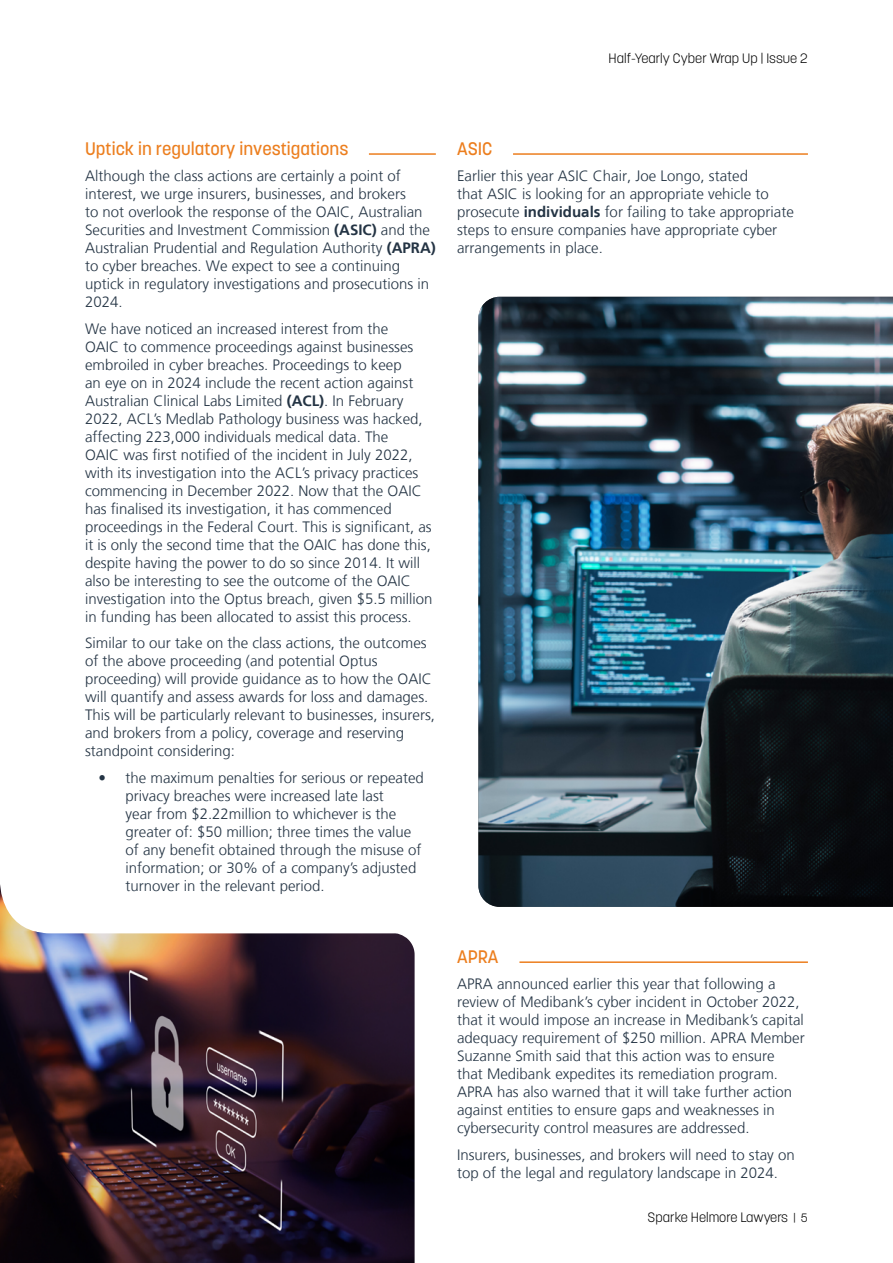
<style>
.page{position:relative;width:893px;height:1263px;background:#fff}
.page>*{position:absolute;margin:0;border:0;box-sizing:border-box;transform-origin:0 0}
.t1{font:500 18px "Korolev";color:#ec7e1e}
.t2{font:300 15px/18px "Frutiger LT";color:#243444}
.t3{font:300 13.5px "Korolev";color:#000}
.s1{font-weight:700}
.s2{font-size:12px}
</style>
<div class="page">
<img style="left:478px;top:297px;width:415px;height:610px">
<img style="left:0;top:884px;width:33px;height:47px">
<img style="left:0;top:931px;width:415px;height:332px">
<hr style="left:369px;top:153px;width:67px;height:2px;background:#ec7e1e">
<hr style="left:513px;top:153px;width:295px;height:2px;background:#ec7e1e">
<hr style="left:519px;top:961px;width:289px;height:2px;background:#ec7e1e">
<p class="t3" style="left:609px;top:50px;width:201px">Half-Yearly Cyber Wrap Up | Issue 2</p>
<p class="t1" style="left:85px;top:137px;width:265px">Uptick in regulatory investigations</p>
<p class="t2" style="left:85px;top:167px;width:352px">Although the class actions are certainly a point of interest, we urge insurers, businesses, and brokers<br>to not overlook the response of the OAIC, Australian Securities and Investment Commission <span class="s1">(ASIC)</span> and the Australian Prudential and Regulation Authority <span class="s1">(APRA) </span>to cyber breaches. We expect to see a continuing uptick in regulatory investigations and prosecutions in 2024.</p>
<p class="t2" style="left:85px;top:320px;width:349px">We have noticed an increased interest from the<br>OAIC to commence proceedings against businesses embroiled in cyber breaches. Proceedings to keep<br>an eye on in 2024 include the recent action against Australian Clinical Labs Limited <span class="s1">(ACL)</span>. In February 2022, ACL’s Medlab Pathology business was hacked, affecting 223,000 individuals medical data. The<br>OAIC was first notified of the incident in July 2022, with its investigation into the ACL’s privacy practices commencing in December 2022. Now that the OAIC has finalised its investigation, it has commenced proceedings in the Federal Court. This is significant, as it is only the second time that the OAIC has done this, despite having the power to do so since 2014. It will also be interesting to see the outcome of the OAIC investigation into the Optus breach, given $5.5 million in funding has been allocated to assist this process.</p>
<p class="t2" style="left:85px;top:634px;width:352px">Similar to our take on the class actions, the outcomes of the above proceeding (and potential Optus proceeding) will provide guidance as to how the OAIC will quantify and assess awards for loss and damages.<br>This will be particularly relevant to businesses, insurers, and brokers from a policy, coverage and reserving standpoint considering:</p>
<p class="t2" style="left:126px;top:769px;width:300px;text-indent:-27px">• the maximum penalties for serious or repeated privacy breaches were increased late last<br>year from $2.22million to whichever is the greater of: $50 million; three times the value of any benefit obtained through the misuse of information; or 30% of a company’s adjusted turnover in the relevant period.</p>
<p class="t1" style="left:457px;top:137px;width:37px">ASIC</p>
<p class="t2" style="left:457px;top:167px;width:338px">Earlier this year ASIC Chair, Joe Longo, stated<br>that ASIC is looking for an appropriate vehicle to prosecute <span class="s1">individuals</span> for failing to take appropriate steps to ensure companies have appropriate cyber arrangements in place.</p>
<p class="t1" style="left:457px;top:945px;width:43px">APRA</p>
<p class="t2" style="left:457px;top:975px;width:349px">APRA announced earlier this year that following a review of Medibank’s cyber incident in October 2022, that it would impose an increase in Medibank’s capital adequacy requirement of $250 million. APRA Member Suzanne Smith said that this action was to ensure<br>that Medibank expedites its remediation program.<br>APRA has also warned that it will take further action against entities to ensure gaps and weaknesses in cybersecurity control measures are addressed.</p>
<p class="t2" style="left:457px;top:1146px;width:339px">Insurers, businesses, and brokers will need to stay on top of the legal and regulatory landscape in 2024.</p>
<p class="t3" style="left:648px;top:1209px;width:162px">Sparke Helmore Lawyers <span class="s2">| 5</span></p>
</div>
